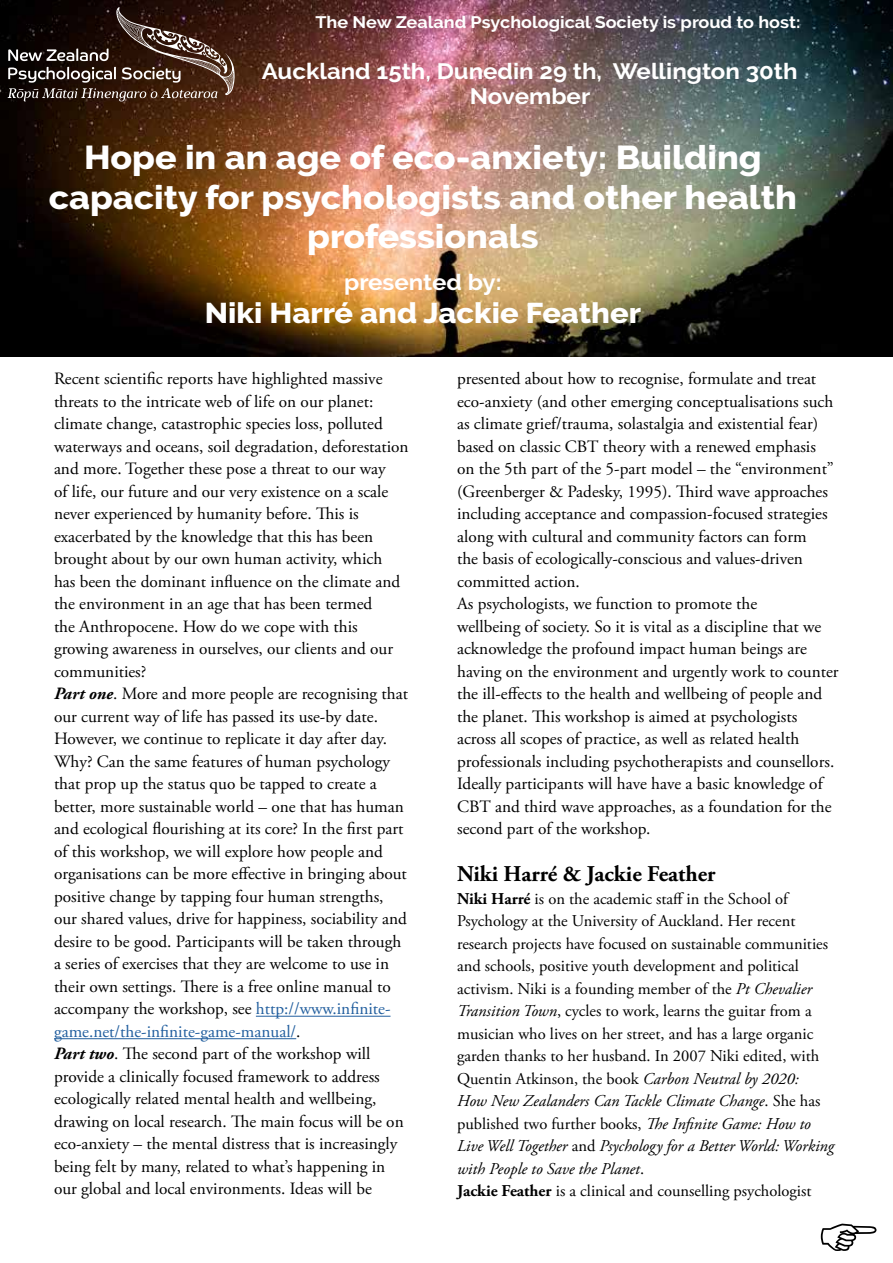
<style>
.page{position:relative;width:893px;height:1263px;background:#fff}
.page>*{position:absolute;margin:0;border:0;box-sizing:border-box;transform-origin:0 0}
.t1{font:800 33px/39.6px "Raleway";color:#fff;text-align:center;scale:1.08 1}
.t2{font:800 28.5px "Raleway";color:#fff;scale:1.08 1}
.t3{font:700 22.5px "Adobe Garamond Pro";color:#000}
.t4{font:700 22.2px/25px "Raleway";color:#fff;text-align:center;scale:1.08 1}
.t5{font:17.25px/22.5px "Adobe Garamond Pro";color:#000}
.t6{font:700 16.65px "Raleway";color:#fff;scale:1.08 1}
.t7{font:16.5px/22.5px "Adobe Garamond Pro";color:#000}
.s1{font-weight:700;font-style:italic}
.s2{color:#215e9e}
.s3{font-weight:700}
.s4{font-style:italic}
</style>
<div class="page">
<img style="left:0;top:0;width:893px;height:357px">
<svg style="left:8px;top:7px;width:227px;height:94px;background:#412f27"></svg>
<hr style="left:256px;top:1016px;width:134px;height:1px;background:#215e9e">
<hr style="left:54px;top:1038px;width:242px;height:1px;background:#215e9e">
<p class="t6" style="left:315px;top:13px;width:450px">The New Zealand Psychological Society is proud to host:</p>
<p class="t4" style="left:262px;top:59px;width:498px">Auckland 15th, Dunedin 29 th, Wellington 30th<br>November</p>
<h1 class="t1" style="left:49px;top:138px;width:694px">Hope in an age of eco-anxiety: Building capacity for psychologists and other health professionals</h1>
<p class="t4" style="left:344px;top:270px;width:147px">presented by:</p>
<h2 class="t2" style="left:205px;top:297px;width:405px">Niki Harré and Jackie Feather</h2>
<p class="t5" style="left:54px;top:368px;width:356px">Recent scientific reports have highlighted massive threats to the intricate web of life on our planet: climate change, catastrophic species loss, polluted waterways and oceans, soil degradation, deforestation and more. Together these pose a threat to our way<br>of life, our future and our very existence on a scale never experienced by humanity before. This is exacerbated by the knowledge that this has been brought about by our own human activity, which<br>has been the dominant influence on the climate and the environment in an age that has been termed<br>the Anthropocene. How do we cope with this growing awareness in ourselves, our clients and our communities?<br><span class="s1">Part one</span>. More and more people are recognising that our current way of life has passed its use-by date.<br>However, we continue to replicate it day after day.<br>Why? Can the same features of human psychology that prop up the status quo be tapped to create a better, more sustainable world – one that has human and ecological flourishing at its core? In the first part of this workshop, we will explore how people and organisations can be more effective in bringing about positive change by tapping four human strengths, our shared values, drive for happiness, sociability and desire to be good. Participants will be taken through a series of exercises that they are welcome to use in their own settings. There is a free online manual to accompany the workshop, see <span class="s2">http://www.infinite&shy;game.net/the-infinite-game-manual/</span>.<br><span class="s1">Part two</span>. The second part of the workshop will provide a clinically focused framework to address ecologically related mental health and wellbeing, drawing on local research. The main focus will be on eco-anxiety – the mental distress that is increasingly being felt by many, related to what’s happening in our global and local environments. Ideas will be</p>
<p class="t5" style="left:457px;top:368px;width:383px">presented about how to recognise, formulate and treat eco-anxiety (and other emerging conceptualisations such as climate grief/trauma, solastalgia and existential fear) based on classic CBT theory with a renewed emphasis<br>on the 5th part of the 5-part model – the “environment” (Greenberger &amp; Padesky, 1995). Third wave approaches including acceptance and compassion-focused strategies along with cultural and community factors can form<br>the basis of ecologically-conscious and values-driven committed action.<br>As psychologists, we function to promote the<br>wellbeing of society. So it is vital as a discipline that we acknowledge the profound impact human beings are having on the environment and urgently work to counter the ill-effects to the health and wellbeing of people and the planet. This workshop is aimed at psychologists across all scopes of practice, as well as related health professionals including psychotherapists and counsellors.<br>Ideally participants will have have a basic knowledge of CBT and third wave approaches, as a foundation for the second part of the workshop.</p>
<h3 class="t3" style="left:457px;top:861px;width:260px">Niki Harré &amp; Jackie Feather</h3>
<p class="t7" style="left:457px;top:888px;width:379px"><span class="s3">Niki Harré</span> is on the academic staff in the School of Psychology at the University of Auckland. Her recent research projects have focused on sustainable communities and schools, positive youth development and political activism. Niki is a founding member of the <span class="s4">Pt Chevalier Transition Town</span>, cycles to work, learns the guitar from a musician who lives on her street, and has a large organic garden thanks to her husband. In 2007 Niki edited, with Quentin Atkinson, the book <span class="s4">Carbon Neutral by 2020:<br>How New Zealanders Can Tackle Climate Change</span>. She has published two further books, <span class="s4">The Infinite Game: How to Live Well Together</span> and <span class="s4">Psychology for a Better World: Working with People to Save the Planet</span>.<br><span class="s3">Jackie Feather</span> is a clinical and counselling psychologist</p>
</div>
